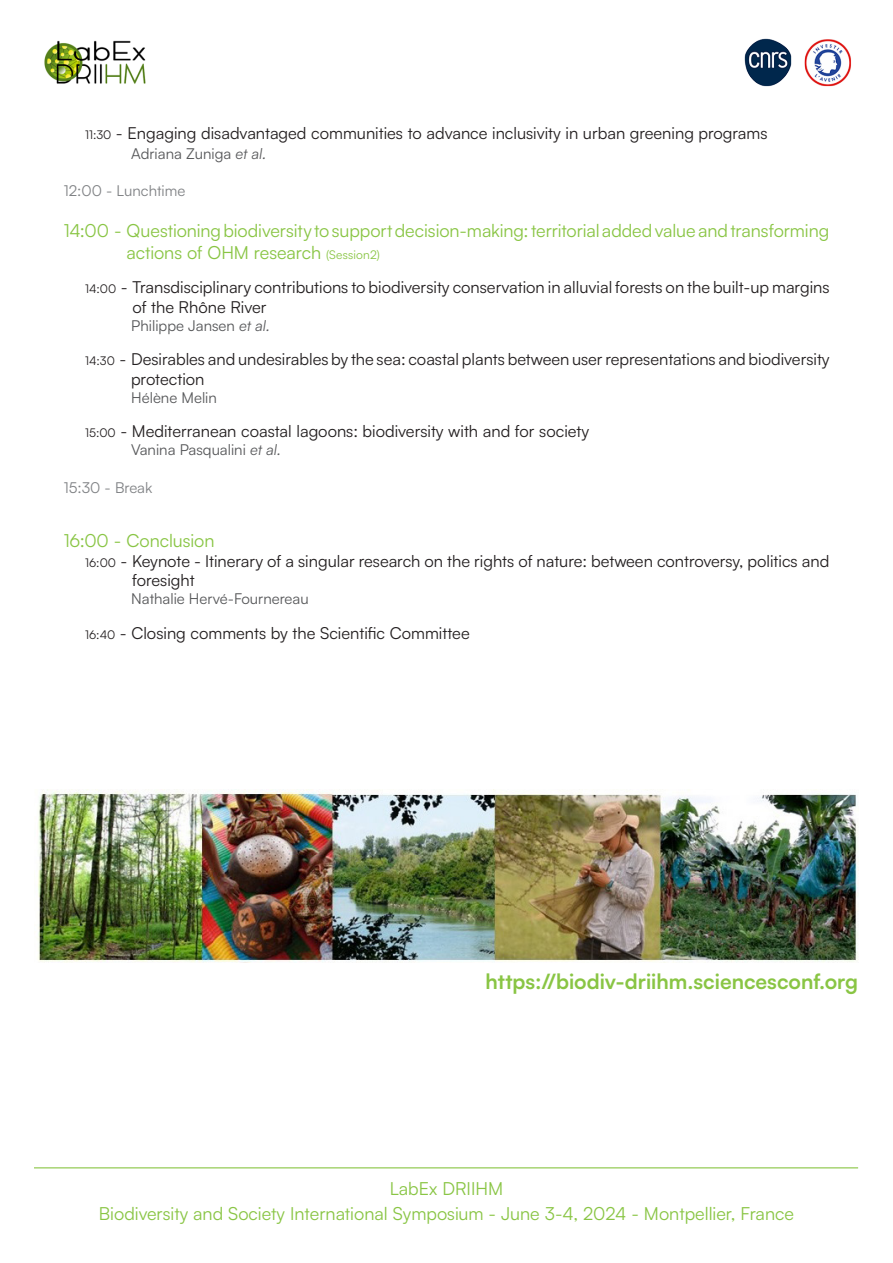
<style>
.page{position:relative;width:893px;height:1263px;background:#fff}
.page>*{position:absolute;margin:0;border:0;box-sizing:border-box;transform-origin:0 0}
.t1{font:700 21px "Satoshi";color:#89c544}
.t2{font:18px/25px "Satoshi";color:#89c544;text-align:center}
.t3{font:16.5px/19.8px "Satoshi";color:#231f20}
.t4{font:15px "Satoshi";color:#57585a}
.t5{font:15px "Satoshi";color:#808285}
.s1{font-size:12px}
.s2{font-style:italic}
</style>
<div class="page">
<img style="left:744px;top:38px;width:107px;height:49px">
<img style="left:44px;top:40px;width:102px;height:44px">
<img style="left:37px;top:789px;width:821px;height:173px">
<hr style="left:34px;top:1167px;width:824px;height:1px;background:#89c544">
<p class="t3" style="left:85px;top:123px;width:684px"><span class="s1">11:30</span> - Engaging disadvantaged communities to advance inclusivity in urban greening programs</p>
<p class="t4" style="left:131px;top:144px;width:137px">Adriana Zuniga <span class="s2">et al.</span></p>
<p class="t5" style="left:64px;top:180px;width:123px">12:00 - Lunchtime</p>
<p class="t2" style="left:127px;top:219px;width:704px;line-height:21.6px;text-align:left;text-indent:-63px">14:00 - Questioning biodiversity to support decision-making: territorial added value and transforming actions of OHM research <span class="s1">(Session2)</span></p>
<p class="t3" style="left:132px;top:276px;width:699px;text-indent:-47px"><span class="s1">14:00</span> - Transdisciplinary contributions to biodiversity conservation in alluvial forests on the built-up margins of the Rhône River</p>
<p class="t4" style="left:131px;top:315px;width:140px">Philippe Jansen <span class="s2">et al.</span></p>
<p class="t3" style="left:131px;top:348px;width:700px;text-indent:-46px"><span class="s1">14:30</span> - Desirables and undesirables by the sea: coastal plants between user representations and biodiversity protection</p>
<p class="t4" style="left:131px;top:387px;width:87px">Hélène Melin</p>
<p class="t3" style="left:85px;top:420px;width:506px"><span class="s1">15:00</span> - Mediterranean coastal lagoons: biodiversity with and for society</p>
<p class="t4" style="left:131px;top:440px;width:151px">Vanina Pasqualini <span class="s2">et al.</span></p>
<p class="t5" style="left:64px;top:477px;width:90px">15:30 - Break</p>
<p class="t2" style="left:64px;top:527px;width:152px">16:00 - Conclusion</p>
<p class="t3" style="left:132px;top:550px;width:699px;text-indent:-47px"><span class="s1">16:00</span> - Keynote - Itinerary of a singular research on the rights of nature: between controversy, politics and foresight</p>
<p class="t4" style="left:131px;top:589px;width:179px">Nathalie Hervé-Fournereau</p>
<p class="t3" style="left:85px;top:622px;width:386px"><span class="s1">16:40</span> - Closing comments by the Scientific Committee</p>
<p class="t1" style="left:486px;top:966px;width:374px">https://biodiv-driihm.sciencesconf.org</p>
<p class="t2" style="left:99px;top:1175px;width:697px">LabEx DRIIHM<br>Biodiversity and Society International Symposium - June 3-4, 2024 - Montpellier, France</p>
</div>
